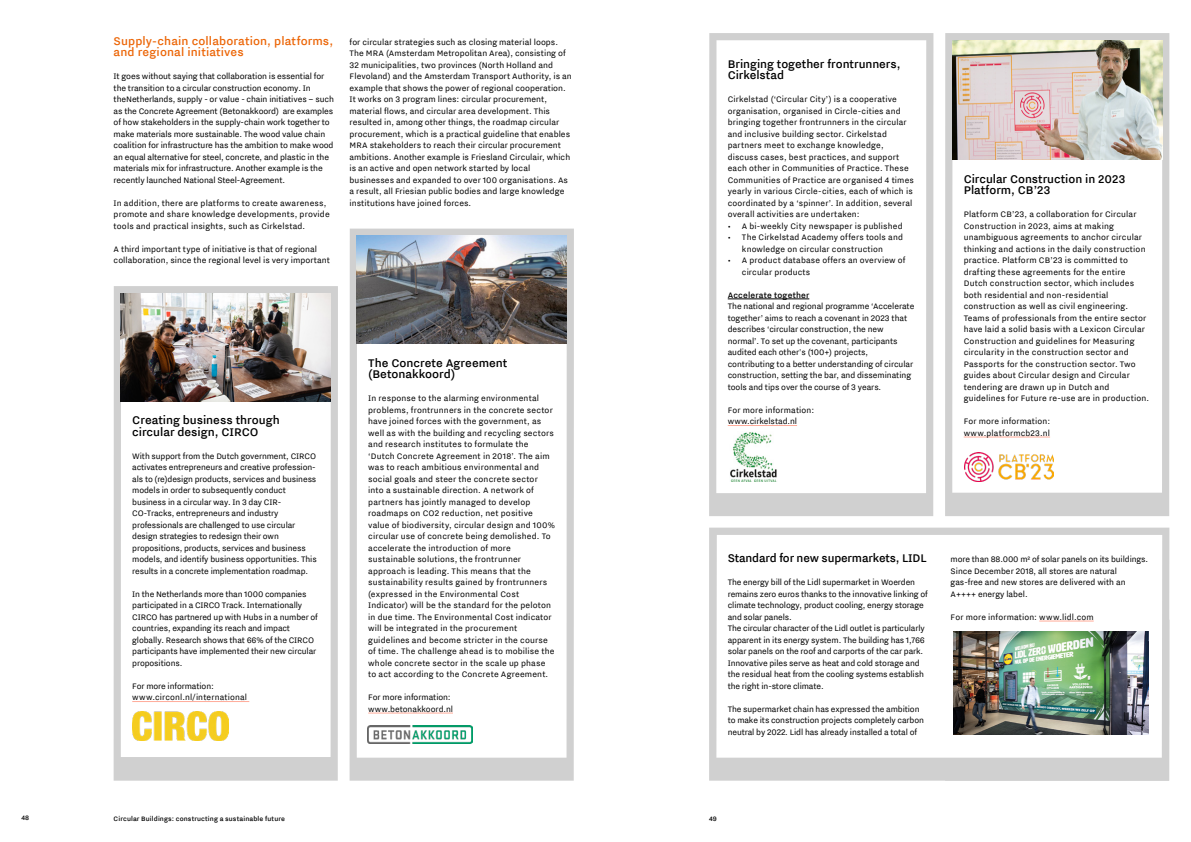
<style>
.page{position:relative;width:1191px;height:842px;background:#fff}
.page>*{position:absolute;margin:0;border:0;box-sizing:border-box;transform-origin:0 0}
.t1{font:500 14px/11.5px "NL Nitti Grotesk";color:#000}
.t2{font:500 14px/11.5px "NL Nitti Grotesk";letter-spacing:.01em;color:#ec6608}
.t3{font:10px/11.5px "NL Nitti Grotesk";letter-spacing:.005em;color:#000}
.t4{font:500 10px "NL Nitti Grotesk";letter-spacing:.015em;color:#000}
.t5{font:500 8px "NL Nitti Grotesk";letter-spacing:.015em;color:#000}
</style>
<div class="page">
<div style="left:114px;top:286px;width:224px;height:495px;background:#d0d0d0"></div>
<div style="left:121px;top:356px;width:210px;height:401px;background:#fff"></div>
<hr style="left:132px;top:701px;width:117px;height:1px;background:#ffab99">
<img style="left:121px;top:293px;width:210px;height:108px">
<div style="left:709px;top:528px;width:460px;height:253px;background:#d0d0d0"></div>
<svg style="left:716px;top:535px;width:446px;height:223px"></svg>
<hr style="left:1039px;top:621px;width:54px;height:1px;background:#ffab99">
<img style="left:133px;top:712px;width:95px;height:29px">
<div style="left:349px;top:229px;width:225px;height:552px;background:#d0d0d0"></div>
<div style="left:709px;top:33px;width:224px;height:483px;background:#d0d0d0"></div>
<div style="left:945px;top:33px;width:224px;height:483px;background:#d0d0d0"></div>
<div style="left:357px;top:299px;width:210px;height:459px;background:#fff"></div>
<div style="left:716px;top:40px;width:210px;height:453px;background:#fff"></div>
<div style="left:952px;top:103px;width:210px;height:390px;background:#fff"></div>
<hr style="left:368px;top:713px;width:85px;height:1px;background:#ffab99">
<hr style="left:727px;top:299px;width:82px;height:1px;background:#000">
<hr style="left:727px;top:425px;width:70px;height:1px;background:#ffab99">
<hr style="left:963px;top:437px;width:87px;height:1px;background:#ffab99">
<img style="left:357px;top:236px;width:210px;height:108px">
<img style="left:367px;top:726px;width:106px;height:17px">
<img style="left:730px;top:432px;width:47px;height:50px">
<img style="left:952px;top:40px;width:210px;height:120px">
<img style="left:964px;top:452px;width:89px;height:30px">
<img style="left:953px;top:631px;width:195px;height:104px">
<h1 class="t2" style="left:114px;top:34px;width:221px">Supply-chain collaboration, platforms, and regional initiatives</h1>
<p class="t3" style="left:114px;top:70px;width:222px">It goes without saying that collaboration is essential for the transition to a circular construction economy. In theNetherlands, supply - or value - chain initiatives – such as the Concrete Agreement (Betonakkoord) are examples of how stakeholders in the supply-chain work together to make materials more sustainable. The wood value chain coalition for infrastructure has the ambition to make wood an equal alternative for steel, concrete, and plastic in the materials mix for infrastructure. Another example is the recently launched National Steel-Agreement.</p>
<p class="t3" style="left:114px;top:197px;width:218px">In addition, there are platforms to create awareness, promote and share knowledge developments, provide tools and practical insights, such as Cirkelstad.</p>
<p class="t3" style="left:114px;top:243px;width:218px">A third important type of initiative is that of regional collaboration, since the regional level is very important</p>
<p class="t3" style="left:349px;top:36px;width:224px">for circular strategies such as closing material loops.<br>The MRA (Amsterdam Metropolitan Area), consisting of 32 municipalities, two provinces (North Holland and Flevoland) and the Amsterdam Transport Authority, is an example that shows the power of regional cooperation.<br>It works on 3 program lines: circular procurement, material flows, and circular area development. This resulted in, among other things, the roadmap circular procurement, which is a practical guideline that enables MRA stakeholders to reach their circular procurement ambitions. Another example is Friesland Circulair, which is an active and open network started by local businesses and expanded to over 100 organisations. As a result, all Friesian public bodies and large knowledge institutions have joined forces.</p>
<h1 class="t1" style="left:132px;top:414px;width:149px">Creating business through circular design, CIRCO</h1>
<p class="t3" style="left:132px;top:450px;width:186px">With support from the Dutch government, CIRCO activates entrepreneurs and creative profession&shy;als to (re)design products, services and business models in order to subsequently conduct business in a circular way. In 3 day CIR-CO-Tracks, entrepreneurs and industry professionals are challenged to use circular design strategies to redesign their own propositions, products, services and business models, and identify business opportunities. This results in a concrete implementation roadmap.</p>
<p class="t3" style="left:132px;top:588px;width:187px">In the Netherlands more than 1000 companies participated in a CIRCO Track. Internationally CIRCO has partnered up with Hubs in a number of countries, expanding its reach and impact globally. Research shows that 66% of the CIRCO participants have implemented their new circular propositions.</p>
<p class="t3" style="left:132px;top:680px;width:116px">For more information: www.circonl.nl/international</p>
<h1 class="t1" style="left:368px;top:356px;width:141px">The Concrete Agreement (Betonakkoord)</h1>
<p class="t3" style="left:368px;top:392px;width:188px">In response to the alarming environmental problems, frontrunners in the concrete sector have joined forces with the government, as well as with the building and recycling sectors and research institutes to formulate the ‘Dutch Concrete Agreement in 2018’. The aim was to reach ambitious environmental and social goals and steer the concrete sector into a sustainable direction. A network of partners has jointly managed to develop roadmaps on CO2 reduction, net positive value of biodiversity, circular design and 100% circular use of concrete being demolished. To accelerate the introduction of more sustainable solutions, the frontrunner approach is leading. This means that the sustainability results gained by frontrunners (expressed in the Environmental Cost Indicator) will be the standard for the peloton in due time. The Environmental Cost indicator will be integrated in the procurement guidelines and become stricter in the course of time. The challenge ahead is to mobilise the whole concrete sector in the scale up phase to act according to the Concrete Agreement.</p>
<p class="t3" style="left:368px;top:691px;width:86px">For more information: www.betonakkoord.nl</p>
<h1 class="t1" style="left:727px;top:57px;width:174px">Bringing together frontrunners,<br>Cirkelstad</h1>
<p class="t3" style="left:727px;top:93px;width:188px">Cirkelstad (‘Circular City’) is a cooperative organisation, organised in Circle-cities and bringing together frontrunners in the circular and inclusive building sector. Cirkelstad partners meet to exchange knowledge, discuss cases, best practices, and support each other in Communities of Practice. These Communities of Practice are organised 4 times yearly in various Circle-cities, each of which is coordinated by a ‘spinner’. In addition, several overall activities are undertaken:</p>
<p class="t3" style="left:727px;top:220px;width:176px">• A bi-weekly City newspaper is published</p>
<p class="t3" style="left:727px;top:231px;width:177px;text-align:center">• The Cirkelstad Academy offers tools and knowledge on circular construction</p>
<p class="t3" style="left:742px;top:254px;width:165px;text-indent:-14px">• A product database offers an overview of circular products</p>
<p class="t4" style="left:727px;top:289px;width:83px">Accelerate together</p>
<p class="t3" style="left:727px;top:300px;width:188px">The national and regional programme ‘Accelerate together’ aims to reach a covenant in 2023 that describes ‘circular construction, the new normal’. To set up the covenant, participants audited each other's (100+) projects, contributing to a better understanding of circular construction, setting the bar, and disseminating tools and tips over the course of 3 years.</p>
<p class="t3" style="left:727px;top:404px;width:88px">For more information: www.cirkelstad.nl</p>
<h1 class="t1" style="left:963px;top:172px;width:163px">Circular Construction in 2023<br>Platform, CB’23</h1>
<p class="t3" style="left:963px;top:208px;width:187px">Platform CB’23, a collaboration for Circular Construction in 2023, aims at making unambiguous agreements to anchor circular thinking and actions in the daily construction practice. Platform CB’23 is committed to drafting these agreements for the entire Dutch construction sector, which includes both residential and non-residential construction as well as civil engineering.<br>Teams of professionals from the entire sector have laid a solid basis with a Lexicon Circular Construction and guidelines for Measuring circularity in the construction sector and Passports for the construction sector. Two guides about Circular design and Circular tendering are drawn up in Dutch and guidelines for Future re-use are in production.</p>
<p class="t3" style="left:963px;top:415px;width:88px">For more information: www.platformcb23.nl</p>
<h1 class="t1" style="left:727px;top:552px;width:200px">Standard for new supermarkets, LIDL</h1>
<p class="t3" style="left:727px;top:576px;width:201px">The energy bill of the Lidl supermarket in Woerden remains zero euros thanks to the innovative linking of climate technology, product cooling, energy storage and solar panels.<br>The circular character of the Lidl outlet is particularly apparent in its energy system. The building has 1,766 solar panels on the roof and carports of the car park.<br>Innovative piles serve as heat and cold storage and the residual heat from the cooling systems establish the right in-store climate.</p>
<p class="t3" style="left:727px;top:703px;width:198px">The supermarket chain has expressed the ambition to make its construction projects completely carbon neutral by 2022. Lidl has already installed a total of</p>
<p class="t3" style="left:950px;top:553px;width:199px">more than 88.000 m² of solar panels on its buildings.<br>Since December 2018, all stores are natural gas-free and new stores are delivered with an A++++ energy label.</p>
<p class="t3" style="left:950px;top:611px;width:145px">For more information: www.lidl.com</p>
<p class="t5" style="left:22px;top:813px;width:9px">48</p>
<p class="t5" style="left:114px;top:814px;width:173px">Circular Buildings: constructing a sustainable future</p>
<p class="t5" style="left:709px;top:814px;width:9px">49</p>
</div>
